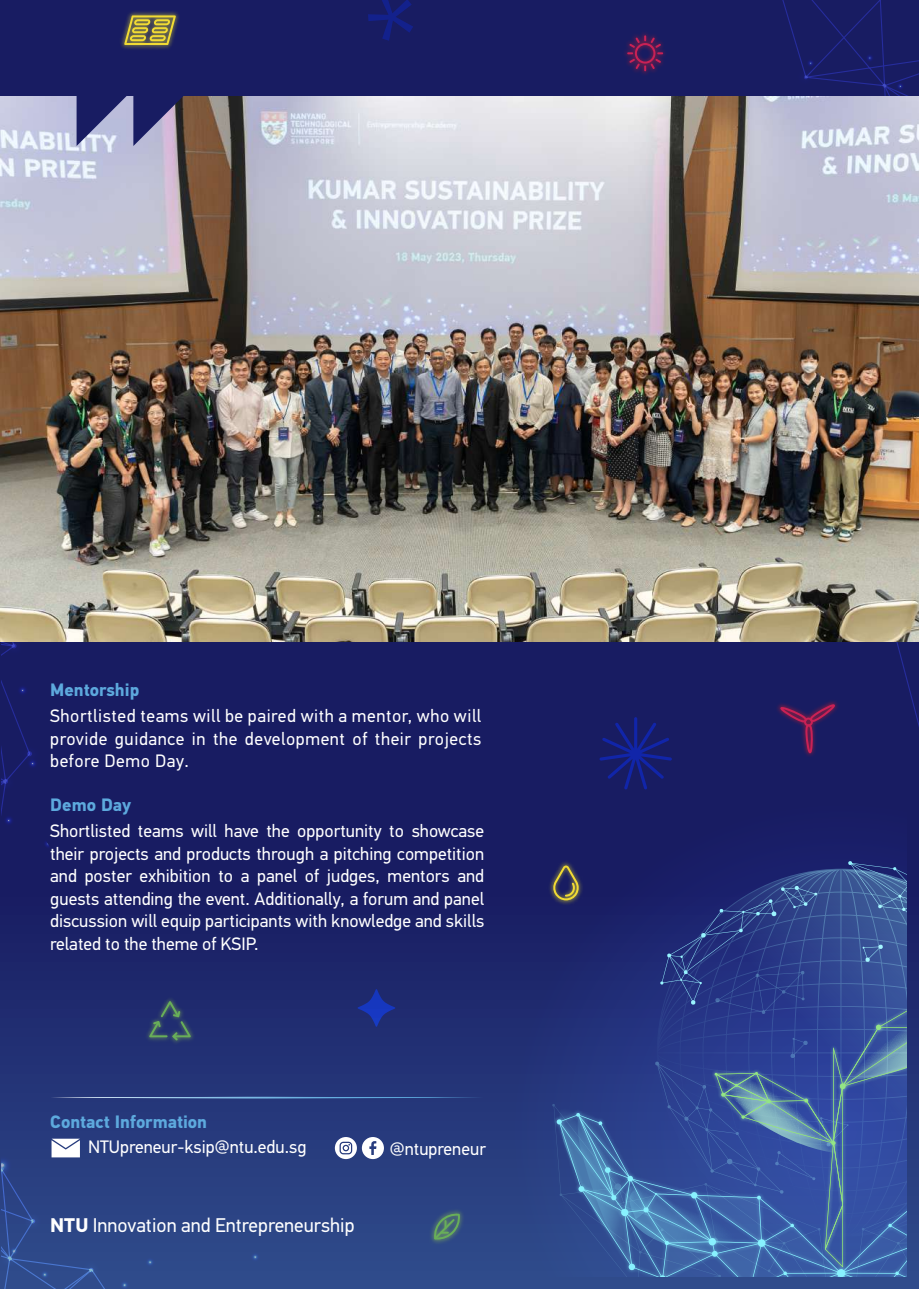
<style>
.page{position:relative;width:919px;height:1289px;background:#fff}
.page>*{position:absolute;margin:0;border:0;box-sizing:border-box;transform-origin:0 0}
.t1{font:19.8px "PF Din Text Universal";color:#fff}
.t2{font:18px/22.5px "PF Din Text Universal";color:#fff;text-align:justify}
.t3{font:700 18px "PF Din Text Universal";color:#5da9dd}
.s1{font-weight:700}
</style>
<div class="page">
<svg style="left:484px;top:2px;width:432px;height:1285px"></svg>
<svg style="left:484px;top:709px;width:422px;height:567px"></svg>
<img style="left:502px;top:1058px;width:50px;height:218px">
<img style="left:0;top:96px;width:766px;height:545px">
<img style="left:546px;top:858px;width:39px;height:49px">
<svg style="left:552px;top:861px;width:354px;height:415px"></svg>
<img style="left:773px;top:753px;width:68px;height:7px">
<img style="left:766px;top:0;width:152px;height:753px">
<img style="left:620px;top:29px;width:49px;height:49px">
<svg style="left:627px;top:35px;width:36px;height:36px"></svg>
<img style="left:1px;top:0;width:483px;height:1288px">
<svg style="left:599px;top:717px;width:72px;height:72px"></svg>
<p class="t3" style="left:50px;top:678px;width:91px">Mentorship</p>
<p class="t2" style="left:50px;top:706px;width:432px">Shortlisted teams will be paired with a mentor, who will provide guidance in the development of their projects before Demo Day.</p>
<p class="t3" style="left:50px;top:793px;width:82px">Demo Day</p>
<p class="t2" style="left:50px;top:821px;width:435px">Shortlisted teams will have the opportunity to showcase their projects and products through a pitching competition and poster exhibition to a panel of judges, mentors and guests attending the event. Additionally, a forum and panel discussion will equip participants with knowledge and skills related to the theme of KSIP.</p>
<p class="t3" style="left:50px;top:1109px;width:158px">Contact Information</p>
<p class="t2" style="left:88px;top:1137px;width:220px">NTUpreneur-ksip@ntu.edu.sg</p>
<p class="t2" style="left:390px;top:1138px;width:98px">@ntupreneur</p>
<p class="t1" style="left:50px;top:1213px;width:306px"><span class="s1">NTU</span> Innovation and Entrepreneurship</p>
</div>
